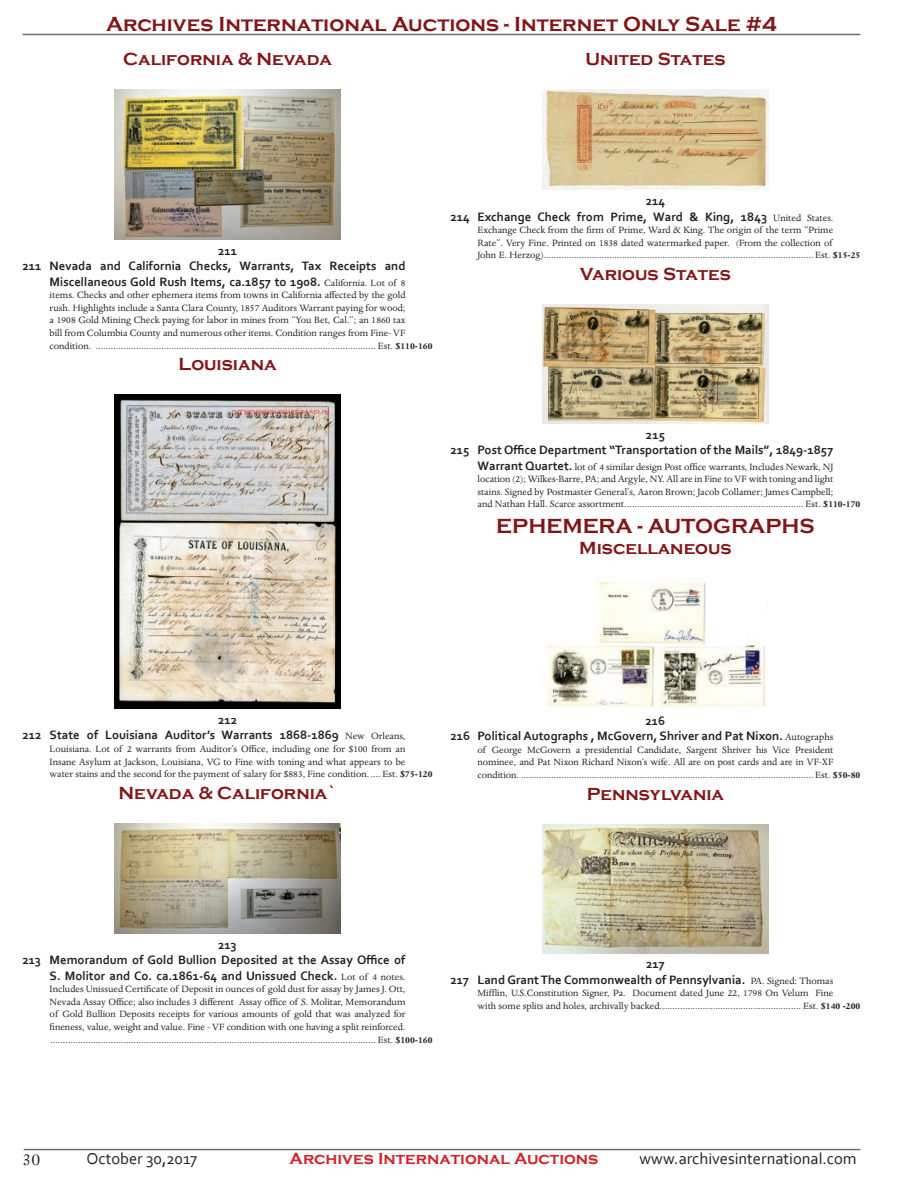
<style>
.page{position:relative;width:916px;height:1187px;background:#fff}
.page>*{position:absolute;margin:0;border:0;box-sizing:border-box;transform-origin:0 0}
.Category-MajHead{font:700 21px "Copperplate Gothic";color:#831517}
.Category-MajHead-2{font:700 18px "Copperplate Gothic";color:#831517}
.t1{font:18px "Weiss BT";color:#231f20}
.t2{font:16.5px "Corbel";color:#231f20}
.t3{font:700 16.5px "Copperplate Gothic";color:#d1232a}
.Descriptions{font:700 12.75px/15.3px "Corbel";color:#231f20;text-align:right}
.LotPicture{font:700 12.75px "Corbel";color:#231f20}
.Descriptions-2{font:10.5px/12.6px "Dante";color:#231f20;text-align:justify}
.Descriptions-3{font:700 10.5px "Dante";color:#231f20}
.s1{font-family:"Dante";font-weight:400;font-size:10.5px}
.s2{font-weight:400}
.s3{font-family:"Corbel";font-weight:700;font-size:12.75px}
.s4{font-weight:700}
</style>
<div class="page">
<hr style="left:23px;top:34px;width:837px;height:1px;background:#6c6d70">
<hr style="left:24px;top:1149px;width:836px;height:1px;background:#6c6d70">
<img style="left:115px;top:90px;width:225px;height:150px">
<img style="left:115px;top:394px;width:225px;height:315px">
<img style="left:115px;top:823px;width:225px;height:111px">
<img style="left:542px;top:90px;width:226px;height:100px">
<img style="left:542px;top:304px;width:226px;height:120px">
<img style="left:546px;top:581px;width:220px;height:127px">
<img style="left:542px;top:824px;width:226px;height:129px">
<h1 class="Category-MajHead" style="left:106px;top:12px;width:672px">Archives International Auctions - Internet Only Sale #4</h1>
<p class="Category-MajHead-2" style="left:123px;top:49px;width:210px">California &amp; Nevada</p>
<p class="Category-MajHead-2" style="left:585px;top:49px;width:141px">United States</p>
<p class="LotPicture" style="left:218px;top:243px;width:20px">211</p>
<p class="Descriptions" style="left:23px;top:258px;width:384px">211 Nevada and California Checks, Warrants, Tax Receipts and<br>Miscellaneous Gold Rush Items, ca.1857 to 1908. <span class="s1">California. Lot of 8</span></p>
<p class="Descriptions-2" style="left:50px;top:289px;width:357px">items. Checks and other ephemera items from towns in California affected by the gold rush. Highlights include a Santa Clara County, 1857 Auditors Warrant paying for wood; a 1908 Gold Mining Check paying for labor in mines from “You Bet, Cal.”; an 1860 tax bill from Columbia County and numerous other items. Condition ranges from Fine- VF condition.</p>
<p class="Descriptions-3" style="left:377px;top:340px;width:56px"><span class="s2">Est.</span> $110-160</p>
<p class="Category-MajHead-2" style="left:178px;top:354px;width:99px">Louisiana</p>
<p class="LotPicture" style="left:645px;top:193px;width:21px">214</p>
<p class="Descriptions" style="left:450px;top:208px;width:384px">214 Exchange Check from Prime, Ward &amp; King, 1843 <span class="s1">United States.</span></p>
<p class="Descriptions-2" style="left:477px;top:224px;width:357px">Exchange Check from the firm of Prime, Ward &amp; King. The origin of the term “Prime Rate”. Very Fine. Printed on 1838 dated watermarked paper. (From the collection of John E. Herzog)</p>
<p class="Descriptions-3" style="left:815px;top:250px;width:47px"><span class="s2">Est.</span> $15-25</p>
<p class="Category-MajHead-2" style="left:579px;top:264px;width:152px">Various States</p>
<p class="LotPicture" style="left:645px;top:427px;width:20px">215</p>
<p class="Descriptions" style="left:450px;top:442px;width:384px">215 Post Office Department “Transportation of the Mails”, 1849-1857</p>
<p class="Descriptions-2" style="left:477px;top:460px;width:357px"><span class="s3">Warrant Quartet.</span> lot of 4 similar design Post office warrants, Includes Newark, NJ location (2); Wilkes-Barre, PA; and Argyle, NY. All are in Fine to VF with toning and light stains. Signed by Postmaster General’s, Aaron Brown; Jacob Collamer; James Campbell; and Nathan Hall. Scarce assortment.</p>
<p class="Descriptions-3" style="left:805px;top:499px;width:56px"><span class="s2">Est.</span> $110-170</p>
<p class="Category-MajHead" style="left:496px;top:514px;width:319px">EPHEMERA - AUTOGRAPHS</p>
<p class="Category-MajHead-2" style="left:579px;top:538px;width:154px">Miscellaneous</p>
<p class="LotPicture" style="left:218px;top:712px;width:21px">212</p>
<p class="Descriptions" style="left:23px;top:727px;width:384px">212 State of Louisiana Auditor’s Warrants 1868-1869 <span class="s1">New Orleans,</span></p>
<p class="Descriptions-2" style="left:50px;top:743px;width:384px;text-align:left">Louisiana. Lot of 2 warrants from Auditor’s Office, including one for $100 from an<br>Insane Asylum at Jackson, Louisiana, VG to Fine with toning and what appears to be<br>water stains and the second for the payment of salary for $883, Fine condition. Est. <span class="s4">$75-120</span></p>
<p class="Category-MajHead-2" style="left:119px;top:783px;width:219px">Nevada &amp; California`</p>
<p class="LotPicture" style="left:645px;top:713px;width:21px">216</p>
<p class="Descriptions" style="left:450px;top:728px;width:384px">216 Political Autographs , McGovern, Shriver and Pat Nixon. <span class="s1">Autographs</span></p>
<p class="Descriptions-2" style="left:477px;top:744px;width:357px">of George McGovern a presidential Candidate, Sargent Shriver his Vice President nominee, and Pat Nixon Richard Nixon’s wife. All are on post cards and are in VF-XF condition.</p>
<p class="Descriptions-3" style="left:815px;top:769px;width:47px"><span class="s2">Est.</span> $50-80</p>
<p class="Category-MajHead-2" style="left:586px;top:784px;width:139px">Pennsylvania</p>
<p class="LotPicture" style="left:218px;top:937px;width:20px">213</p>
<p class="Descriptions" style="left:23px;top:952px;width:384px">213 Memorandum of Gold Bullion Deposited at the Assay Office of<br>S. Molitor and Co. ca.1861-64 and Unissued Check. <span class="s1">Lot of 4 notes.</span></p>
<p class="Descriptions-2" style="left:50px;top:983px;width:357px">Includes Unissued Certificate of Deposit in ounces of gold dust for assay by James J. Ott,</p>
<p class="Descriptions-2" style="left:50px;top:996px;width:357px">Nevada Assay Office; also includes 3 different Assay office of S. Molitar, Memorandum</p>
<p class="Descriptions-2" style="left:50px;top:1008px;width:357px">of Gold Bullion Deposits receipts for various amounts of gold that was analyzed for</p>
<p class="Descriptions-2" style="left:50px;top:1021px;width:357px">fineness, value, weight and value. Fine - VF condition with one having a split reinforced.</p>
<p class="Descriptions-3" style="left:377px;top:1034px;width:56px"><span class="s2">Est.</span> $100-160</p>
<p class="LotPicture" style="left:646px;top:956px;width:20px">217</p>
<p class="Descriptions" style="left:450px;top:971px;width:384px">217 Land Grant The Commonwealth of Pennsylvania. <span class="s1">PA. Signed: Thomas</span></p>
<p class="Descriptions-2" style="left:477px;top:987px;width:357px">Mifflin, U.S.Constitution Signer, Pa. Document dated June 22, 1798 On Velum Fine with some splits and holes, archivally backed.</p>
<p class="Descriptions-3" style="left:802px;top:1000px;width:59px"><span class="s2">Est.</span> $140 -200</p>
<h2 class="t1" style="left:23px;top:1148px;width:19px">30</h2>
<h3 class="t2" style="left:86px;top:1148px;width:112px">October 30,2017</h3>
<h3 class="t3" style="left:289px;top:1149px;width:310px">Archives International Auctions</h3>
<h3 class="t2" style="left:639px;top:1148px;width:218px">www.archivesinternational.com</h3>
</div>
